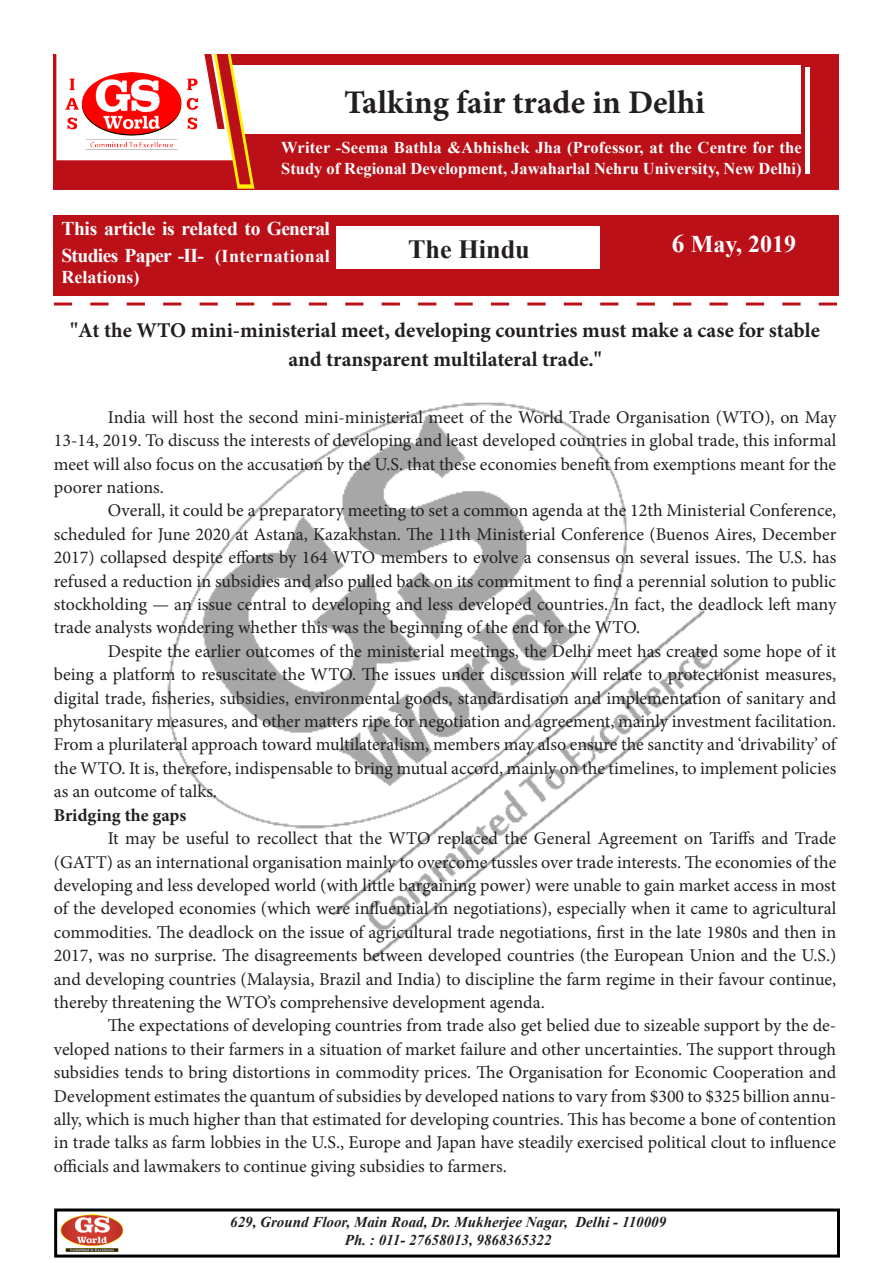
<style>
.page{position:relative;width:893px;height:1263px;background:#fff}
.page>*{position:absolute;margin:0;border:0;box-sizing:border-box;transform-origin:0 0}
.t1{font:700 33px "Minion Pro";color:#231f20}
.t2{font:700 26.25px "Times New Roman";color:#231f20}
.Body_Text{font:700 24px "Times New Roman";color:#fff}
.t3{font:700 21px/28.5px "Minion Pro";color:#231f20;text-align:center}
.Body_Text-2{font:700 19.5px/27px "Times New Roman";letter-spacing:-.03em;color:#fff}
.t4{font:18px/23.4px "Minion Pro";letter-spacing:-.005em;color:#231f20;text-align:justify}
.t5{font:700 18px "Minion Pro";color:#231f20}
.Body_Text-3{font:700 18px "Times New Roman";color:#fff}
.t6{font:700 16.5px/21px "Times New Roman";color:#fff}
.t7{font:italic 700 15px/18px "Times New Roman";color:#231f20;text-align:center}
.s1{font-size:18px}
.s2{font-size:25.5px}
</style>
<div class="page">
<div style="left:54px;top:1208px;width:786px;height:49px;border:3px solid #000"></div>
<img style="left:167px;top:402px;width:575px;height:559px">
<img style="left:61px;top:1214px;width:62px;height:38px">
<svg style="left:54px;top:302px;width:783px;height:3px"></svg>
<div style="left:54px;top:54px;width:785px;height:136px;background:#bb1018"></div>
<div style="left:54px;top:215px;width:785px;height:80px;background:#bb1018"></div>
<div style="left:336px;top:227px;width:264px;height:42px;background:#fff"></div>
<div style="left:228px;top:66px;width:573px;height:68px;background:#fff"></div>
<svg style="left:56px;top:54px;width:198px;height:135px"></svg>
<svg style="left:805px;top:67px;width:4px;height:107px"></svg>
<p class="t1" style="left:344px;top:79px;width:362px">Talking fair trade in Delhi</p>
<p class="t6" style="left:281px;top:137px;width:522px">Writer -Seema Bathla &amp;Abhishek Jha (Professor, at the Centre for the<br>Study of Regional Development, Jawaharlal Nehru University, New Delhi)</p>
<p class="Body_Text-2" style="left:61px;top:215px;width:270px">This article is related to General<br>Studies Paper -II- <span class="s1">(International</span></p>
<p class="Body_Text-3" style="left:61px;top:264px;width:79px">Relations)</p>
<p class="t2" style="left:408px;top:231px;width:123px">The Hindu</p>
<p class="Body_Text" style="left:672px;top:227px;width:126px"><span class="s2">6</span> May, 2019</p>
<p class="t3" style="left:70px;top:316px;width:751px">"At the WTO mini-ministerial meet, developing countries must make a case for stable and transparent multilateral trade."</p>
<p class="t4" style="left:54px;top:405px;width:784px;text-indent:54px">India will host the second mini-ministerial meet of the World Trade Organisation (WTO), on May 13-14, 2019. To discuss the interests of developing and least developed countries in global trade, this informal meet will also focus on the accusation by the U.S. that these economies benefit from exemptions meant for the poorer nations.</p>
<p class="t4" style="left:54px;top:499px;width:784px;text-indent:54px">Overall, it could be a preparatory meeting to set a common agenda at the 12th Ministerial Conference, scheduled for June 2020 at Astana, Kazakhstan. The 11th Ministerial Conference (Buenos Aires, December 2017) collapsed despite efforts by 164 WTO members to evolve a consensus on several issues. The U.S. has refused a reduction in subsidies and also pulled back on its commitment to find a perennial solution to public stockholding — an issue central to developing and less developed countries. In fact, the deadlock left many trade analysts wondering whether this was the beginning of the end for the WTO.</p>
<p class="t4" style="left:54px;top:639px;width:784px;text-indent:54px">Despite the earlier outcomes of the ministerial meetings, the Delhi meet has created some hope of it being a platform to resuscitate the WTO. The issues under discussion will relate to protectionist measures, digital trade, fisheries, subsidies, environmental goods, standardisation and implementation of sanitary and phytosanitary measures, and other matters ripe for negotiation and agreement, mainly investment facilitation.<br>From a plurilateral approach toward multilateralism, members may also ensure the sanctity and ‘drivability’ of the WTO. It is, therefore, indispensable to bring mutual accord, mainly on the timelines, to implement policies as an outcome of talks.</p>
<p class="t5" style="left:54px;top:802px;width:134px">Bridging the gaps</p>
<p class="t4" style="left:54px;top:827px;width:784px;text-indent:54px">It may be useful to recollect that the WTO replaced the General Agreement on Tariffs and Trade (GATT) as an international organisation mainly to overcome tussles over trade interests. The economies of the developing and less developed world (with little bargaining power) were unable to gain market access in most of the developed economies (which were influential in negotiations), especially when it came to agricultural commodities. The deadlock on the issue of agricultural trade negotiations, first in the late 1980s and then in 2017, was no surprise. The disagreements between developed countries (the European Union and the U.S.) and developing countries (Malaysia, Brazil and India) to discipline the farm regime in their favour continue, thereby threatening the WTO’s comprehensive development agenda.</p>
<p class="t4" style="left:54px;top:1014px;width:784px;text-indent:54px">The expectations of developing countries from trade also get belied due to sizeable support by the de&shy;veloped nations to their farmers in a situation of market failure and other uncertainties. The support through subsidies tends to bring distortions in commodity prices. The Organisation for Economic Cooperation and Development estimates the quantum of subsidies by developed nations to vary from $300 to $325 billion annu&shy;ally, which is much higher than that estimated for developing countries. This has become a bone of contention in trade talks as farm lobbies in the U.S., Europe and Japan have steadily exercised political clout to influence officials and lawmakers to continue giving subsidies to farmers.</p>
<p class="t7" style="left:230px;top:1212px;width:437px">629, Ground Floor, Main Road, Dr. Mukherjee Nagar, Delhi - 110009<br>Ph. : 011- 27658013, 9868365322</p>
</div>
